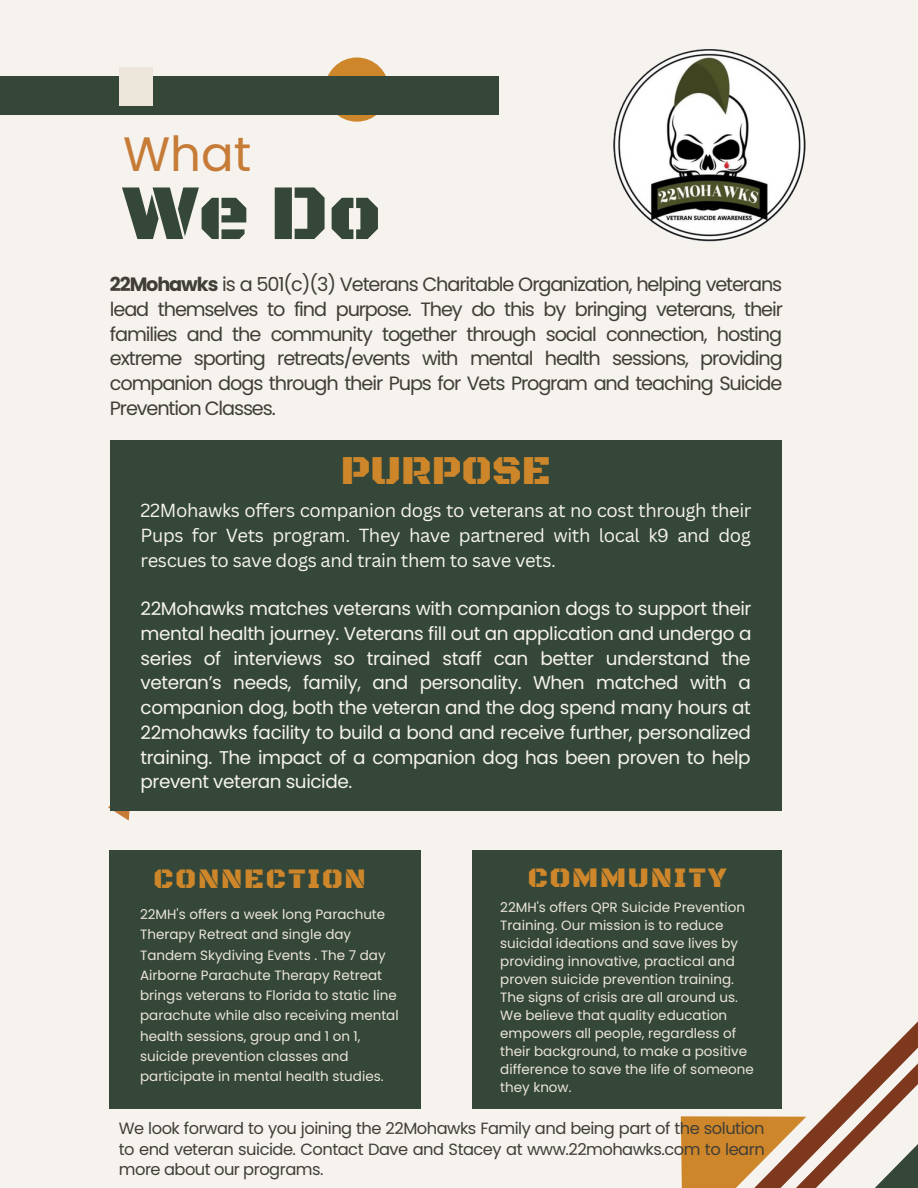
<style>
.page{position:relative;width:918px;height:1188px;background:#f6f3ef}
.page>*{position:absolute;margin:0;border:0;box-sizing:border-box;transform-origin:0 0}
.t1{font:79.5px "Black Ops One";color:#354739}
.t2{font:48.3px "Poppins";color:#c67b37}
.t3{font:42px "Black Ops One";color:#ce862a}
.t4{font:28.95px "Black Ops One";letter-spacing:.065em;color:#ce862a}
.t5{font:19.35px/24.8px "Poppins";letter-spacing:-.06em;color:#403e37;text-align:justify}
.t6{font:18.45px/24.8px "Poppins";letter-spacing:-.02em;color:#f6f3ef;text-align:justify}
.t7{font:18.45px/24.8px "Canva Sans";letter-spacing:-.02em;color:#f6f3ef;text-align:justify}
.t8{font:16.35px/20.2px "Poppins";letter-spacing:-.03em;color:#403e37;text-align:justify}
.t9{font:13.5px/18px "Poppins";color:#ebe5da}
.s1{font-weight:700}
</style>
<div class="page">
<svg style="left:108px;top:806px;width:32px;height:15px"></svg>
<div style="left:325px;top:57px;width:64px;height:65px;background:#ce862a;border-radius:50%"></div>
<div style="left:110px;top:441px;width:672px;height:369px;background:#354739"></div>
<div style="left:110px;top:850px;width:311px;height:258px;background:#354739"></div>
<svg style="left:652px;top:1021px;width:266px;height:167px"></svg>
<div style="left:472px;top:850px;width:310px;height:258px;background:#354739"></div>
<div style="left:0;top:76px;width:499px;height:38px;background:#354739"></div>
<div style="left:119px;top:68px;width:34px;height:38px;background:#ebe5da"></div>
<img style="left:613px;top:49px;width:193px;height:193px">
<h2 class="t2" style="left:123px;top:121px;width:130px">What</h2>
<h1 class="t1" style="left:123px;top:166px;width:260px">We Do</h1>
<p class="t5" style="left:110px;top:272px;width:675px"><span class="s1">22Mohawks</span> is a 501(c)(3) Veterans Charitable Organization, helping veterans lead themselves to find purpose. They do this by bringing veterans, their families and the community together through social connection, hosting extreme sporting retreats/events with mental health sessions, providing companion dogs through their Pups for Vets Program and teaching Suicide Prevention Classes.</p>
<h3 class="t3" style="left:341px;top:445px;width:212px">PURPOSE</h3>
<h3 class="t7" style="left:141px;top:498px;width:612px">22Mohawks offers companion dogs to veterans at no cost through their Pups for Vets program. They have partnered with local k9 and dog rescues to save dogs and train them to save vets.</h3>
<p class="t6" style="left:141px;top:596px;width:612px">22Mohawks matches veterans with companion dogs to support their mental health journey. Veterans fill out an application and undergo a series of interviews so trained staff can better understand the veteran’s needs, family, and personality. When matched with a companion dog, both the veteran and the dog spend many hours at 22mohawks facility to build a bond and receive further, personalized training. The impact of a companion dog has been proven to help prevent veteran suicide.</p>
<h3 class="t4" style="left:154px;top:862px;width:214px">CONNECTION</h3>
<h3 class="t4" style="left:528px;top:861px;width:200px">COMMUNITY</h3>
<p class="t9" style="left:140px;top:904px;width:260px;line-height:20.2px">22MH's offers a week long Parachute Therapy Retreat and single day Tandem Skydiving Events . The 7 day Airborne Parachute Therapy Retreat brings veterans to Florida to static line parachute while also receiving mental health sessions, group and 1 on 1, suicide prevention classes and participate in mental health studies.</p>
<p class="t9" style="left:500px;top:898px;width:255px">22MH's offers QPR Suicide Prevention Training. Our mission is to reduce suicidal ideations and save lives by providing innovative, practical and proven suicide prevention training.<br>The signs of crisis are all around us.<br>We believe that quality education empowers all people, regardless of their background, to make a positive difference to save the life of someone they know.</p>
<p class="t8" style="left:119px;top:1119px;width:647px">We look forward to you joining the 22Mohawks Family and being part of the solution to end veteran suicide. Contact Dave and Stacey at www.22mohawks.com to learn more about our programs.</p>
</div>
